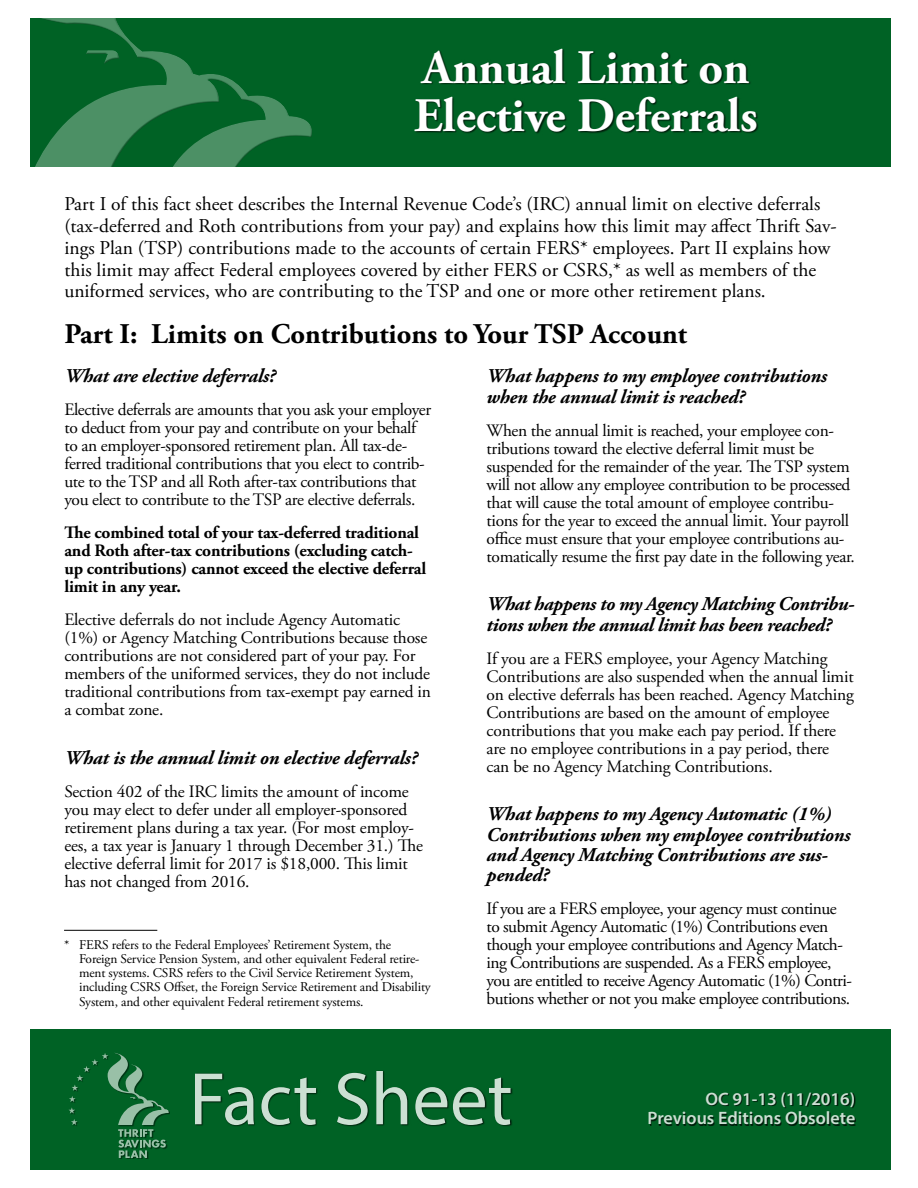
<style>
.page{position:relative;width:918px;height:1188px;background:#fff}
.page>*{position:absolute;margin:0;border:0;box-sizing:border-box;transform-origin:0 0}
.t1{font:75px "Myriad Pro";color:#cce0d3}
.t2{font:700 48px/48px "Adobe Garamond Pro";color:#fff}
.t3{font:700 28.5px "Adobe Garamond Pro";color:#000}
.t4{font:19.5px/21.8px "Adobe Garamond Pro";color:#000}
.t5{font:italic 700 19.5px/20.2px "Adobe Garamond Pro";letter-spacing:-.01em;color:#000}
.t6{font:600 18px/19.5px "Myriad Pro";color:#cce0d3;text-align:right}
.t7{font:17.4px/18px "Adobe Garamond Pro";letter-spacing:-.02em;color:#000}
.t8{font:700 17.4px/18px "Adobe Garamond Pro";letter-spacing:-.01em;color:#000}
.t9{font:13.35px/14.2px "Adobe Garamond Pro";letter-spacing:-.01em;color:#000}
</style>
<div class="page">
<div style="left:30px;top:18px;width:861px;height:148px;background:#006225"></div>
<div style="left:32px;top:18px;width:282px;height:148px;background:#000;opacity:.75"></div>
<div style="left:30px;top:1030px;width:861px;height:140px;background:#006225"></div>
<svg style="left:69px;top:1053px;width:100px;height:105px"></svg>
<div style="left:195px;top:1071px;width:318px;height:56px;background:#000;opacity:.75"></div>
<div style="left:650px;top:1093px;width:206px;height:33px;background:#000;opacity:.75"></div>
<div style="left:415px;top:49px;width:344px;height:85px;background:#000;opacity:.75"></div>
<hr style="left:64px;top:930px;width:93px;height:1px;background:#000">
<h2 class="t2" style="left:414px;top:45px;width:345px">Annual Limit on<br>Elective Deferrals</h2>
<p class="t4" style="left:64px;top:194px;width:774px">Part I of this fact sheet describes the Internal Revenue Code’s (IRC) annual limit on elective deferrals (tax-deferred and Roth contributions from your pay) and explains how this limit may affect Thrift Sav&shy;ings Plan (TSP) contributions made to the accounts of certain FERS* employees. Part II explains how this limit may affect Federal employees covered by either FERS or CSRS,* as well as members of the uniformed services, who are contributing to the TSP and one or more other retirement plans.</p>
<h3 class="t3" style="left:64px;top:318px;width:624px">Part I: Limits on Contributions to Your TSP Account</h3>
<p class="t5" style="left:64px;top:367px;width:213px">What are elective deferrals?</p>
<p class="t7" style="left:64px;top:402px;width:368px">Elective deferrals are amounts that you ask your employer to deduct from your pay and contribute on your behalf to an employer-sponsored retirement plan. All tax-de&shy;ferred traditional contributions that you elect to contrib&shy;ute to the TSP and all Roth after-tax contributions that you elect to contribute to the TSP are elective deferrals.</p>
<p class="t8" style="left:64px;top:524px;width:363px">The combined total of your tax-deferred traditional and Roth after-tax contributions (excluding catch&shy;up contributions) cannot exceed the elective deferral limit in any year.</p>
<p class="t7" style="left:64px;top:612px;width:368px">Elective deferrals do not include Agency Automatic (1%) or Agency Matching Contributions because those contributions are not considered part of your pay. For members of the uniformed services, they do not include traditional contributions from tax-exempt pay earned in a combat zone.</p>
<p class="t5" style="left:64px;top:748px;width:355px">What is the annual limit on elective deferrals?</p>
<p class="t7" style="left:64px;top:783px;width:360px">Section 402 of the IRC limits the amount of income you may elect to defer under all employer-sponsored retirement plans during a tax year. (For most employ&shy;ees, a tax year is January 1 through December 31.) The elective deferral limit for 2017 is $18,000. This limit has not changed from 2016.</p>
<p class="t9" style="left:79px;top:938px;width:353px;text-indent:-15px">* FERS refers to the Federal Employees’ Retirement System, the Foreign Service Pension System, and other equivalent Federal retire&shy;ment systems. CSRS refers to the Civil Service Retirement System, including CSRS Offset, the Foreign Service Retirement and Disability System, and other equivalent Federal retirement systems.</p>
<p class="t5" style="left:487px;top:367px;width:342px">What happens to my employee contributions when the annual limit is reached?</p>
<p class="t7" style="left:487px;top:422px;width:370px">When the annual limit is reached, your employee con&shy;tributions toward the elective deferral limit must be suspended for the remainder of the year. The TSP system will not allow any employee contribution to be processed that will cause the total amount of employee contribu&shy;tions for the year to exceed the annual limit. Your payroll office must ensure that your employee contributions au&shy;tomatically resume the first pay date in the following year.</p>
<p class="t5" style="left:487px;top:595px;width:369px">What happens to my Agency Matching Contribu&shy;tions when the annual limit has been reached?</p>
<p class="t7" style="left:487px;top:650px;width:369px">If you are a FERS employee, your Agency Matching Contributions are also suspended when the annual limit on elective deferrals has been reached. Agency Matching Contributions are based on the amount of employee contributions that you make each pay period. If there are no employee contributions in a pay period, there can be no Agency Matching Contributions.</p>
<p class="t5" style="left:487px;top:805px;width:365px">What happens to my Agency Automatic (1%)<br>Contributions when my employee contributions and Agency Matching Contributions are sus&shy;pended?</p>
<p class="t7" style="left:487px;top:900px;width:367px">If you are a FERS employee, your agency must continue to submit Agency Automatic (1%) Contributions even though your employee contributions and Agency Match&shy;ing Contributions are suspended. As a FERS employee, you are entitled to receive Agency Automatic (1%) Contri&shy;butions whether or not you make employee contributions.</p>
<h1 class="t1" style="left:189px;top:1053px;width:325px">Fact Sheet</h1>
<p class="t6" style="left:648px;top:1088px;width:209px">OC 91-13 (11/2016)<br>Previous Editions Obsolete</p>
</div>
